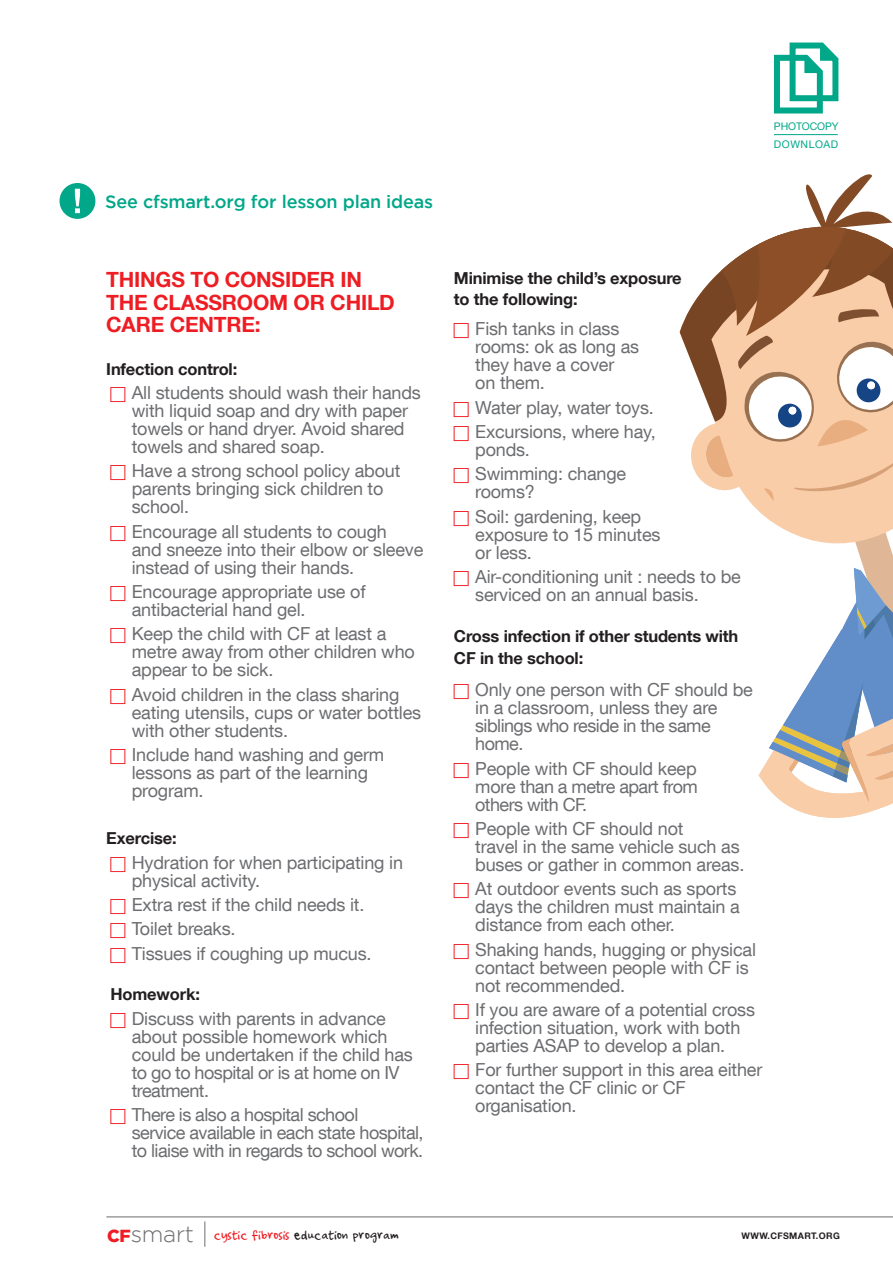
<style>
.page{position:relative;width:893px;height:1263px;background:#fff}
.page>*{position:absolute;margin:0;border:0;box-sizing:border-box;transform-origin:0 0}
.Body_Subtitles{font:700 21px/22.5px "Helvetica Neue LT Com";letter-spacing:-.01em;color:#ee1d23}
.t1{font:18px/18px "Helvetica Neue LT Com";letter-spacing:-.01em;color:#6c6d70}
.t2{font:18px/18px "Helvetica Neue LT Com";letter-spacing:-.03em;color:#6c6d70}
.Body_Copy_12pt{font:500 18px "Gotham";letter-spacing:-.01em;color:#00a788}
.Body_Sub_Title{font:700 16.5px/21px "Helvetica Neue LT Com";letter-spacing:-.01em;color:#231f20}
.t3{font:15px "Ampersand";letter-spacing:-.01em;color:#231f20}
.Main_Title{font:10.5px "Helvetica Neue LT Com";letter-spacing:-.01em;color:#00a788}
.Main_Title-2{font:10.5px "Helvetica Neue LT Com";letter-spacing:.05em;color:#00a788}
.t4{font:700 9px "Helvetica Neue LT Com";letter-spacing:.04em;color:#231f20}
.s1{font-family:"Gotham";font-weight:900;font-size:17.4px;color:#ee1d23}
.s2{font-family:"Gotham";font-weight:300;font-size:22.8px;color:#6c6d70}
.s3{color:#ee1d23}
</style>
<div class="page">
<hr style="left:106px;top:1216px;width:787px;height:1px;background:#6c6d70">
<svg style="left:205px;top:1221px;width:1px;height:26px"></svg>
<svg style="left:749px;top:501px;width:144px;height:24px;background:#fad1b0"></svg>
<svg style="left:680px;top:309px;width:10px;height:49px"></svg>
<svg style="left:690px;top:174px;width:203px;height:327px"></svg>
<svg style="left:759px;top:525px;width:134px;height:293px"></svg>
<div style="left:60px;top:183px;width:35px;height:36px;background:#00a788;border-radius:50%"></div>
<svg style="left:75px;top:189px;width:5px;height:24px"></svg>
<hr style="left:774px;top:134px;width:64px;height:1px;background:#00a788">
<svg style="left:774px;top:42px;width:65px;height:72px"></svg>
<p class="Main_Title" style="left:774px;top:119px;width:66px">PHOTOCOPY</p>
<p class="Body_Copy_12pt" style="left:105px;top:191px;width:330px">See cfsmart.org for lesson plan ideas</p>
<p class="Main_Title-2" style="left:774px;top:138px;width:66px">DOWNLOAD</p>
<p class="Body_Subtitles" style="left:106px;top:268px;width:290px">THINGS TO CONSIDER IN<br>THE CLASSROOM OR CHILD<br>CARE CENTRE:</p>
<p class="Body_Sub_Title" style="left:106px;top:358px;width:132px">Infection control:</p>
<p class="t1" style="left:132px;top:383px;width:291px">All students should wash their hands with liquid soap and dry with paper towels or hand dryer. Avoid shared towels and shared soap.</p>
<p class="t1" style="left:132px;top:461px;width:270px">Have a strong school policy about parents bringing sick children to school.</p>
<p class="t1" style="left:132px;top:522px;width:293px">Encourage all students to cough<br>and sneeze into their elbow or sleeve instead of using their hands.</p>
<p class="t1" style="left:132px;top:582px;width:235px">Encourage appropriate use of antibacterial hand gel.</p>
<p class="t1" style="left:132px;top:625px;width:285px">Keep the child with CF at least a metre away from other children who appear to be sick.</p>
<p class="t1" style="left:132px;top:685px;width:291px">Avoid children in the class sharing eating utensils, cups or water bottles with other students.</p>
<p class="t1" style="left:132px;top:745px;width:254px">Include hand washing and germ lessons as part of the learning program.</p>
<p class="Body_Sub_Title" style="left:106px;top:827px;width:72px">Exercise:</p>
<p class="t1" style="left:132px;top:853px;width:273px">Hydration for when participating in physical activity.</p>
<p class="t1" style="left:132px;top:895px;width:234px">Extra rest if the child needs it.</p>
<p class="t1" style="left:132px;top:919px;width:105px">Toilet breaks.</p>
<p class="t1" style="left:132px;top:944px;width:241px">Tissues if coughing up mucus.</p>
<p class="Body_Sub_Title" style="left:111px;top:983px;width:91px">Homework:</p>
<p class="t1" style="left:132px;top:1009px;width:283px">Discuss with parents in advance about possible homework which could be undertaken if the child has to go to hospital or is at home on IV treatment.</p>
<p class="t2" style="left:132px;top:1105px;width:293px">There is also a hospital school<br>service available in each state hospital, to liaise with in regards to school work.</p>
<p class="Body_Sub_Title" style="left:454px;top:267px;width:229px">Minimise the child’s exposure to the following:</p>
<p class="t1" style="left:475px;top:319px;width:165px">Fish tanks in class rooms: ok as long as they have a cover<br>on them.</p>
<p class="t1" style="left:475px;top:398px;width:180px">Water play, water toys.</p>
<p class="t1" style="left:475px;top:422px;width:182px">Excursions, where hay, ponds.</p>
<p class="t1" style="left:475px;top:465px;width:153px">Swimming: change rooms?</p>
<p class="t1" style="left:475px;top:507px;width:187px">Soil: gardening, keep exposure to 15 minutes or less.</p>
<p class="t1" style="left:475px;top:567px;width:267px">Air-conditioning unit : needs to be serviced on an annual basis.</p>
<p class="Body_Sub_Title" style="left:454px;top:624px;width:286px;line-height:22.5px">Cross infection if other students with<br>CF in the school:</p>
<p class="t1" style="left:475px;top:680px;width:279px">Only one person with CF should be in a classroom, unless they are siblings who reside in the same home.</p>
<p class="t1" style="left:475px;top:759px;width:224px;text-align:justify">People with CF should keep more than a metre apart from others with CF.</p>
<p class="t1" style="left:475px;top:819px;width:271px">People with CF should not<br>travel in the same vehicle such as buses or gather in common areas.</p>
<p class="t1" style="left:475px;top:879px;width:266px">At outdoor events such as sports days the children must maintain a distance from each other.</p>
<p class="t1" style="left:475px;top:940px;width:282px">Shaking hands, hugging or physical contact between people with CF is not recommended.</p>
<p class="t1" style="left:475px;top:1000px;width:281px">If you are aware of a potential cross infection situation, work with both parties ASAP to develop a plan.</p>
<p class="t1" style="left:475px;top:1060px;width:289px">For further support in this area either contact the CF clinic or CF organisation.</p>
<p class="t3" style="left:107px;top:1227px;width:294px"><span class="s1">CF</span><span class="s2">smart</span> <span class="s3">cystic fibrosis</span> education program</p>
<p class="t4" style="left:742px;top:1230px;width:100px">WWW.CFSMART.ORG</p>
</div>
